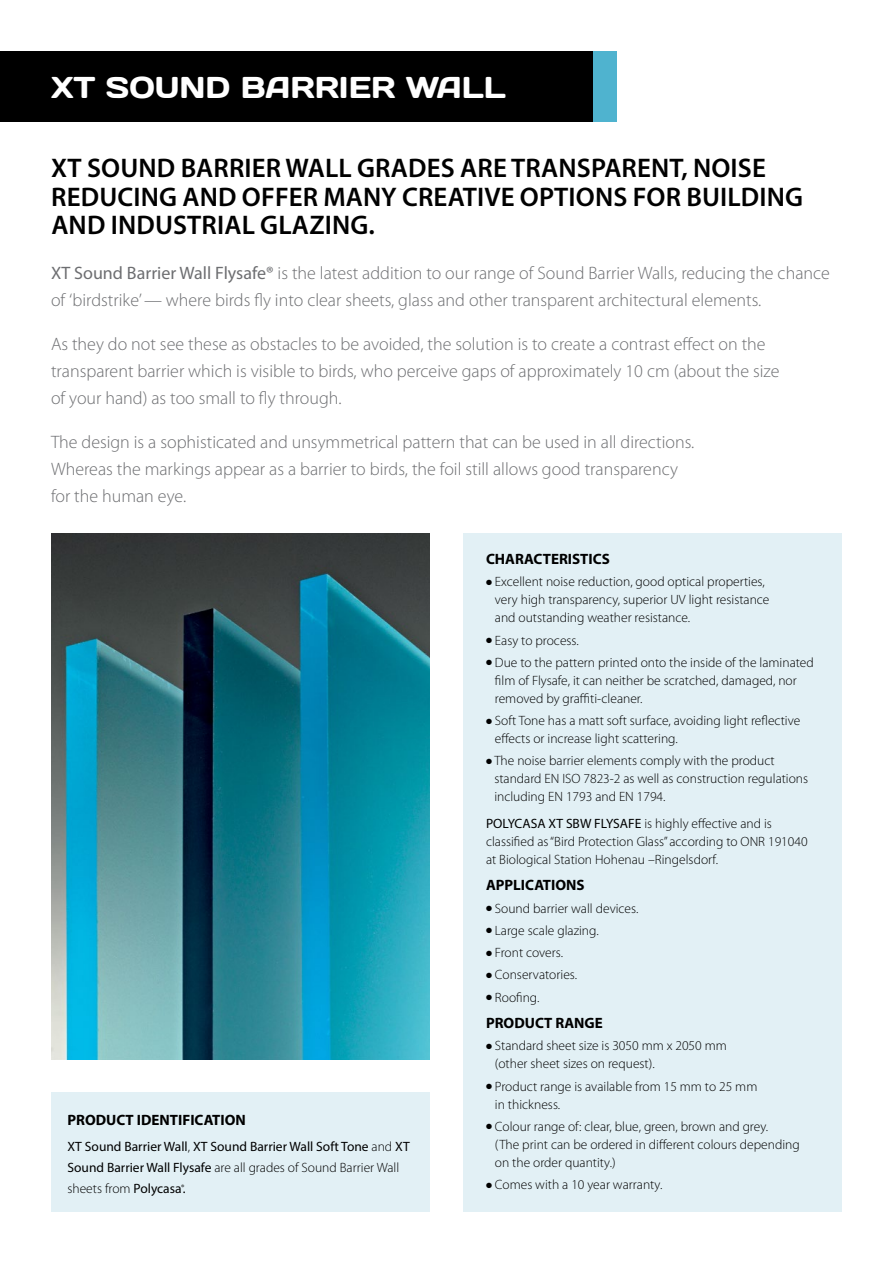
<style>
.page{position:relative;width:893px;height:1263px;background:#fff}
.page>*{position:absolute;margin:0;border:0;box-sizing:border-box;transform-origin:0 0}
.t1{font:30px "Days";color:#fff}
.t2{font:600 27px/28.5px "Myriad Pro";letter-spacing:.005em;color:#000}
.t3{font:300 18px/27px "Myriad Pro";color:#6d6e71}
.t4{font:700 15px "Myriad Pro";color:#000}
.t5{font:300 13.5px/18px "Myriad Pro";color:#000}
.t6{font:13.5px/21px "Myriad Pro";color:#000}
.s1{font-weight:400}
.s2{font-weight:300}
</style>
<div class="page">
<img style="left:51px;top:533px;width:378px;height:527px">
<div style="left:51px;top:1093px;width:378px;height:119px;background:#e2f0f5"></div>
<div style="left:463px;top:534px;width:379px;height:678px;background:#e2f0f5"></div>
<div style="left:0;top:51px;width:593px;height:70px;background:#000"></div>
<div style="left:593px;top:51px;width:24px;height:70px;background:#4fb3cf"></div>
<h1 class="t1" style="left:51px;top:69px;width:456px">XT SOUND BARRIER WALL</h1>
<h2 class="t2" style="left:51px;top:153px;width:692px">XT SOUND BARRIER WALL GRADES ARE TRANSPARENT, NOISE<br>REDUCI NG AND OFFER MANY CREATI</h2>
<h2 class="t2" style="left:484px;top:182px;width:318px">VE OPTIONS FOR BUI LDING</h2>
<h2 class="t2" style="left:51px;top:210px;width:325px">AND INDUSTRIAL GLAZING.</h2>
<h3 class="t3" style="left:51px;top:259px;width:780px"><span class="s1">XT Sound Barrier Wall Flysafe®</span> is the latest addition to our range of Sound Barrier Walls, reducing the chance of ‘birdstrike’ — where birds fly into clear sheets, glass and other transparent architectural elements.</h3>
<p class="t3" style="left:51px;top:330px;width:730px">As they do not see these as obstacles to be avoided, the solution is to create a contrast effect on the transparent barrier which is visible to birds, who perceive gaps of approximately 10 cm (about the size of your hand) as too small to fly through.</p>
<h3 class="t3" style="left:51px;top:428px;width:645px">The design is a sophisticated and unsymmetrical pattern that can be used in all directions.<br>Whereas the markings appear as a barrier to birds, the foil still allows good transparency for the human eye.</h3>
<p class="t4" style="left:68px;top:1110px;width:180px">PRODUCT IDENTIFICATION</p>
<p class="t6" style="left:68px;top:1135px;width:344px">XT Sound Barrier Wall<span class="s2">,</span> XT Sound Barrier Wall Soft Tone <span class="s2">and</span> XT<br>Sound Barrier Wall Flysafe <span class="s2">are all grades of Sound Barrier Wall sheets from</span> Polycasa<sup>®</sup>.</p>
<p class="t4" style="left:486px;top:549px;width:125px">CHARACTERISTICS</p>
<p class="t5" style="left:495px;top:573px;width:276px;text-indent:-9px">● Excellent noise reduction, good optical properties, very high transparency, superior UV light resistance and outstanding weather resistance.</p>
<p class="t5" style="left:486px;top:631px;width:94px">● Easy to process.</p>
<p class="t5" style="left:495px;top:653px;width:320px;text-indent:-9px">● Due to the pattern printed onto the inside of the laminated film of Flysafe, it can neither be scratched, damaged, nor removed by graffiti-cleaner.</p>
<p class="t5" style="left:495px;top:712px;width:307px;text-indent:-9px">● Soft Tone has a matt soft surface, avoiding light reflective effects or increase light scattering.</p>
<p class="t5" style="left:494px;top:752px;width:315px;text-indent:-8px">● The noise barrier elements comply with the product standard EN ISO 7823-2 as well as construction regulations including EN 1793 and EN 1794.</p>
<p class="t5" style="left:486px;top:814px;width:323px"><span class="s1">POLYCASA XT SBW FLYSAFE</span> is highly effective and is classified as “Bird Protection Glass” according to ONR 191040 at Biological Station Hohenau –Ringelsdorf.</p>
<p class="t4" style="left:486px;top:875px;width:100px">APPLICATIONS</p>
<p class="t5" style="left:486px;top:899px;width:154px">● Sound barrier wall devices.</p>
<p class="t5" style="left:486px;top:922px;width:114px">● Large scale glazing.</p>
<p class="t5" style="left:486px;top:944px;width:79px">● Front covers.</p>
<p class="t5" style="left:486px;top:966px;width:93px">● Conservatories.</p>
<p class="t5" style="left:486px;top:988px;width:55px">● Roofing.</p>
<p class="t4" style="left:486px;top:1013px;width:118px">PRODUCT RANGE</p>
<p class="t5" style="left:495px;top:1037px;width:233px;text-indent:-9px">● Standard sheet size is 3050 mm x 2050 mm (other sheet sizes on request).</p>
<p class="t5" style="left:495px;top:1077px;width:264px;text-indent:-9px">● Product range is available from 15 mm to 25 mm in thickness.</p>
<p class="t5" style="left:495px;top:1118px;width:306px;text-indent:-9px">● Colour range of: clear, blue, green, brown and grey.<br>(The print can be ordered in different colours depending on the order quantity.)</p>
<p class="t5" style="left:486px;top:1176px;width:178px">● Comes with a 10 year warranty.</p>
</div>
